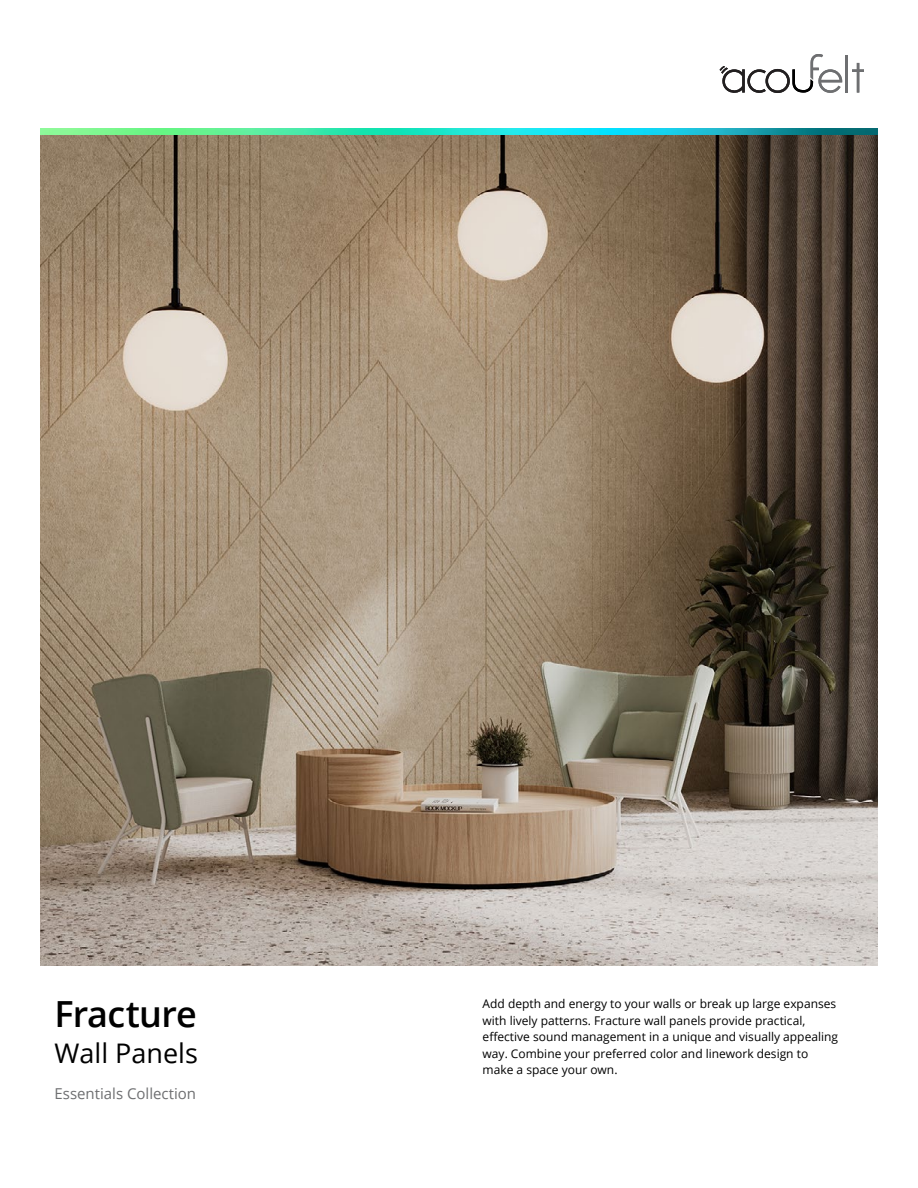
<style>
.page{position:relative;width:918px;height:1188px;background:#fff}
.page>*{position:absolute;margin:0;border:0;box-sizing:border-box;transform-origin:0 0}
.t1{font:600 36px "Open Sans";letter-spacing:-.02em;color:#000}
.t2{font:27px "Open Sans";color:#000}
.t3{font:15px "Open Sans";color:#6e6f71}
.t4{font:12px/16.5px "Open Sans";color:#000}
</style>
<div class="page">
<img style="left:40px;top:135px;width:838px;height:830px">
<img style="left:40px;top:128px;width:838px;height:7px">
<hr style="left:846px;top:56px;width:2px;height:37px;background:#6e6f71">
<svg style="left:852px;top:63px;width:12px;height:30px"></svg>
<svg style="left:720px;top:54px;width:122px;height:39px"></svg>
<h1 class="t1" style="left:55px;top:989px;width:144px">Fracture</h1>
<h2 class="t2" style="left:55px;top:1034px;width:145px">Wall Panels</h2>
<p class="t3" style="left:55px;top:1083px;width:143px">Essentials Collection</p>
<p class="t4" style="left:483px;top:995px;width:357px">Add depth and energy to your walls or break up large expanses with lively patterns. Fracture wall panels provide practical, effective sound management in a unique and visually appealing way. Combine your preferred color and linework design to make a space your own.</p>
</div>
